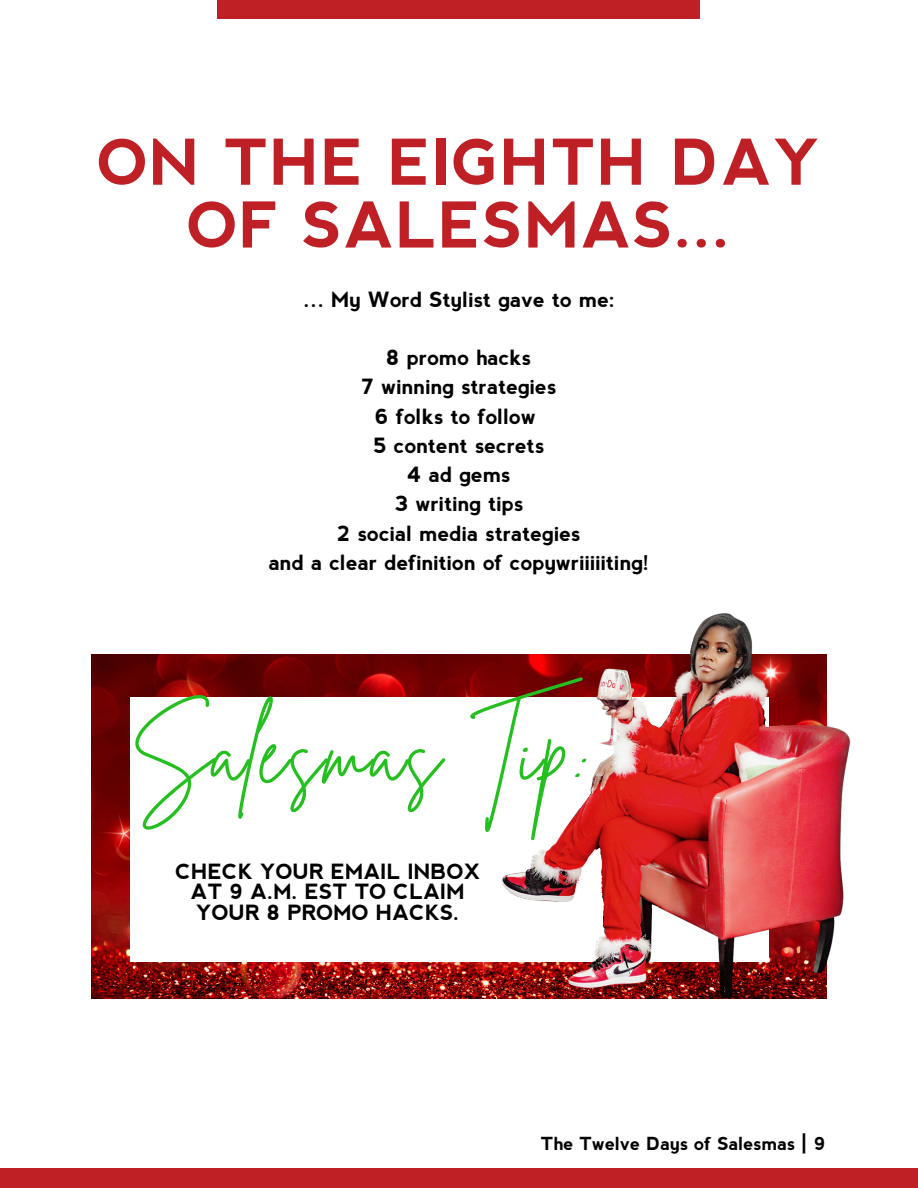
<style>
.page{position:relative;width:918px;height:1188px;background:#fff}
.page>*{position:absolute;margin:0;border:0;box-sizing:border-box;transform-origin:0 0}
.t1{font:86.55px "Brittany Signature";letter-spacing:.02em;color:#25bf20}
.t2{font:700 63px/62.8px "Nevis";letter-spacing:.02em;color:#bf2025;text-align:center}
.t3{font:700 21px/20.2px "Nevis";color:#000;text-align:center}
.t4{font:700 18px "Nevis";color:#000}
</style>
<div class="page">
<div style="left:218px;top:0;width:482px;height:19px;background:#bf2025"></div>
<div style="left:0;top:1168px;width:918px;height:20px;background:#bf2025"></div>
<img style="left:92px;top:655px;width:407px;height:344px">
<div style="left:130px;top:697px;width:639px;height:264px;background:#fff"></div>
<img style="left:499px;top:613px;width:352px;height:386px">
<p class="t2" style="left:97px;top:131px;width:725px">ON THE EIGHTH DAY<br>OF SALESMAS...</p>
<p class="t3" style="left:303px;top:289px;width:314px">… My Word Stylist gave to me:</p>
<p class="t3" style="left:387px;top:348px;width:146px">8 promo hacks</p>
<p class="t3" style="left:361px;top:377px;width:197px">7 winning strategies</p>
<p class="t3" style="left:375px;top:406px;width:163px">6 folks to follow</p>
<p class="t3" style="left:373px;top:435px;width:173px">5 content secrets</p>
<p class="t3" style="left:407px;top:465px;width:105px">4 ad gems</p>
<p class="t3" style="left:394px;top:494px;width:131px">3 writing tips</p>
<p class="t3" style="left:337px;top:523px;width:245px">2 social media strategies</p>
<p class="t3" style="left:269px;top:552px;width:382px">and a clear definition of copywriiiiiting!</p>
<p class="t1" style="left:130px;top:696px;width:462px">Salesmas Tip:</p>
<p class="t3" style="left:175px;top:862px;width:306px">CHECK YOUR EMAIL INBOX<br>AT 9 A.M. EST TO CLAIM<br>YOUR 8 PROMO HACKS.</p>
<p class="t4" style="left:541px;top:1133px;width:286px">The Twelve Days of Salesmas | 9</p>
</div>
